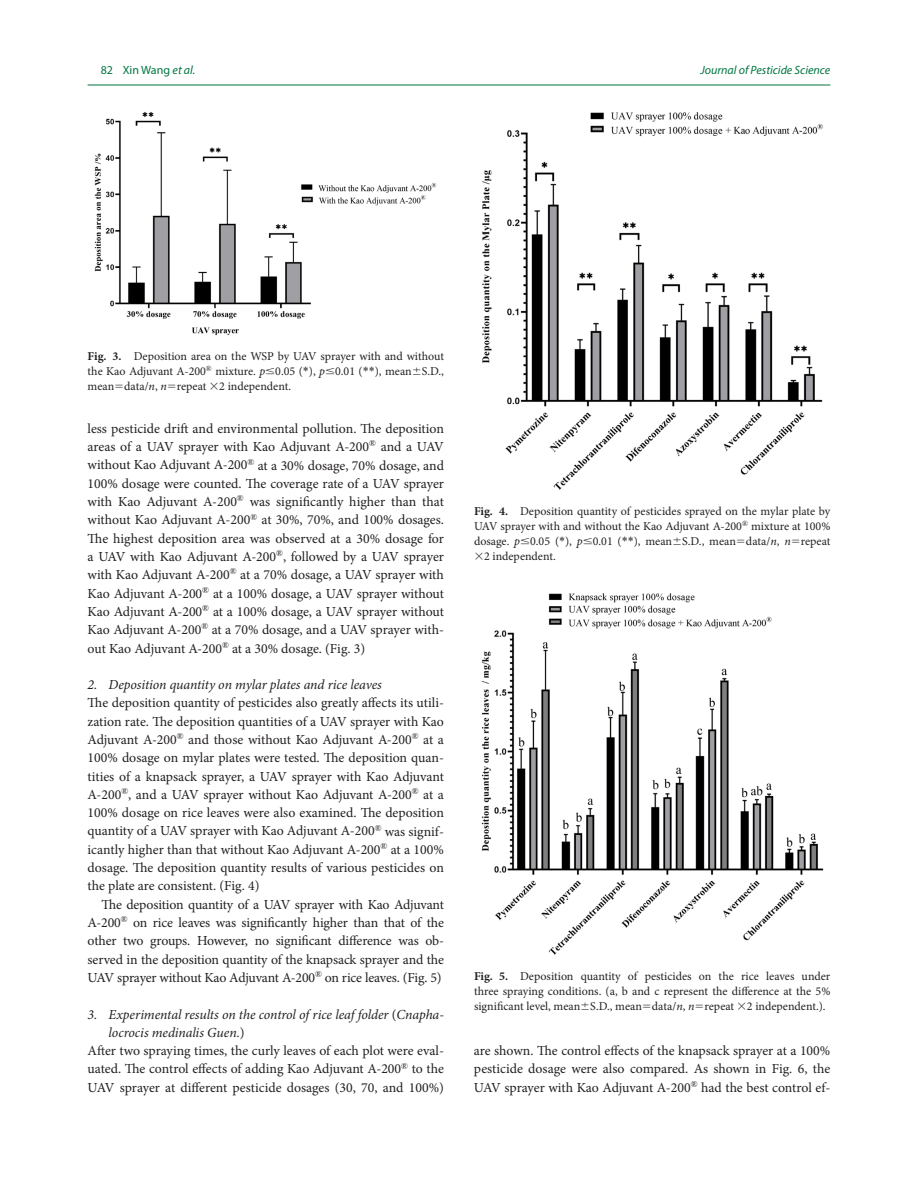
<style>
.page{position:relative;width:918px;height:1188px;background:#fff}
.page>*{position:absolute;margin:0;border:0;box-sizing:border-box;transform-origin:0 0}
.t1{font:13.8px/18.3px "Minion Pro";letter-spacing:-.005em;color:#231f20;text-align:justify}
.t2{font:italic 13.8px "Minion Pro";letter-spacing:-.005em;color:#231f20}
.t3{font:12px/15px "Minion Pro";color:#231f20;text-align:justify}
.t4{font:italic 12px "Myriad Pro";color:#007640}
.t5{font:12px "Myriad Pro";color:#007640}
.s1{font-style:italic}
.s2{font-weight:700}
.s3{font-family:"Times New Roman"}
.s4{font-style:normal}
</style>
<div class="page">
<hr style="left:88px;top:85px;width:742px;height:1px;background:#007640">
<img style="left:95px;top:112px;width:342px;height:223px">
<img style="left:482px;top:112px;width:341px;height:378px">
<img style="left:481px;top:593px;width:342px;height:362px">
<p class="t5" style="left:101px;top:62px;width:96px">82 Xin Wang <span class="s1">et al.</span></p>
<p class="t4" style="left:700px;top:62px;width:132px">Journal of Pesticide Science</p>
<p class="t3" style="left:88px;top:349px;width:358px"><span class="s2">Fig. 3.</span> Deposition area on the WSP by UAV sprayer with and without the Kao Adjuvant A-200<sup>®</sup> mixture. <span class="s1">p</span>≤0.05 (<span class="s3">*</span>), <span class="s1">p</span>≤0.01 (<span class="s3">**</span>), mean S.D., mean data/<span class="s1">n</span>, <span class="s1">n</span> repeat 2 independent.</p>
<p class="t1" style="left:88px;top:419px;width:358px">less pesticide drift and environmental pollution. The deposition areas of a UAV sprayer with Kao Adjuvant A-200<sup>®</sup> and a UAV without Kao Adjuvant A-200<sup>®</sup> at a 30% dosage, 70% dosage, and 100% dosage were counted. The coverage rate of a UAV sprayer with Kao Adjuvant A-200<sup>®</sup> was significantly higher than that without Kao Adjuvant A-200<sup>®</sup> at 30%, 70%, and 100% dosages.<br>The highest deposition area was observed at a 30% dosage for a UAV with Kao Adjuvant A-200<sup>®</sup>, followed by a UAV sprayer with Kao Adjuvant A-200<sup>®</sup> at a 70% dosage, a UAV sprayer with Kao Adjuvant A-200<sup>®</sup> at a 100% dosage, a UAV sprayer without Kao Adjuvant A-200<sup>®</sup> at a 100% dosage, a UAV sprayer without Kao Adjuvant A-200<sup>®</sup> at a 70% dosage, and a UAV sprayer with&shy;out Kao Adjuvant A-200<sup>®</sup> at a 30% dosage. (Fig. 3)</p>
<p class="t2" style="left:88px;top:675px;width:296px">2. Deposition quantity on mylar plates and rice leaves</p>
<p class="t1" style="left:88px;top:694px;width:358px">The deposition quantity of pesticides also greatly affects its utili&shy;zation rate. The deposition quantities of a UAV sprayer with Kao Adjuvant A-200<sup>®</sup> and those without Kao Adjuvant A-200<sup>®</sup> at a 100% dosage on mylar plates were tested. The deposition quan&shy;tities of a knapsack sprayer, a UAV sprayer with Kao Adjuvant A-200<sup>®</sup>, and a UAV sprayer without Kao Adjuvant A-200<sup>®</sup> at a 100% dosage on rice leaves were also examined. The deposition quantity of a UAV sprayer with Kao Adjuvant A-200<sup>®</sup> was signif&shy;icantly higher than that without Kao Adjuvant A-200<sup>®</sup> at a 100% dosage. The deposition quantity results of various pesticides on the plate are consistent. (Fig. 4)</p>
<p class="t1" style="left:88px;top:895px;width:358px;text-indent:14px">The deposition quantity of a UAV sprayer with Kao Adjuvant A-200<sup>®</sup> on rice leaves was significantly higher than that of the other two groups. However, no significant difference was ob&shy;served in the deposition quantity of the knapsack sprayer and the UAV sprayer without Kao Adjuvant A-200<sup>®</sup> on rice leaves. (Fig. 5)</p>
<p class="t2" style="left:88px;top:1005px;width:358px">3. Experimental results on the control of rice leaf folder <span class="s4">(</span>Cnapha-</p>
<p class="t2" style="left:109px;top:1023px;width:138px">locrocis medinalis Guen.<span class="s4">)</span></p>
<p class="t1" style="left:88px;top:1042px;width:358px">After two spraying times, the curly leaves of each plot were eval-</p>
<p class="t1" style="left:88px;top:1060px;width:358px">uated. The control effects of adding Kao Adjuvant A-200<sup>®</sup> to the</p>
<p class="t1" style="left:88px;top:1078px;width:358px">UAV sprayer at different pesticide dosages (30, 70, and 100%)</p>
<p class="t3" style="left:474px;top:504px;width:358px"><span class="s2">Fig. 4.</span> Deposition quantity of pesticides sprayed on the mylar plate by</p>
<p class="t3" style="left:474px;top:519px;width:358px">UAV sprayer with and without the Kao Adjuvant A-200<sup>®</sup> mixture at 100%</p>
<p class="t3" style="left:474px;top:534px;width:358px">dosage. <span class="s1">p</span>≤0.05 (<span class="s3">*</span>), <span class="s1">p</span>≤0.01 (<span class="s3">**</span>), mean S.D., mean data/<span class="s1">n</span>, <span class="s1">n</span> repeat</p>
<p class="t3" style="left:484px;top:549px;width:73px">2 independent.</p>
<p class="t3" style="left:474px;top:969px;width:358px"><span class="s2">Fig. 5.</span> Deposition quantity of pesticides on the rice leaves under three spraying conditions. (a, b and c represent the difference at the 5% significant level, mean S.D., mean data/<span class="s1">n</span>, <span class="s1">n</span> repeat 2 independent.).</p>
<p class="t1" style="left:474px;top:1042px;width:358px">are shown. The control effects of the knapsack sprayer at a 100% pesticide dosage were also compared. As shown in Fig. 6, the UAV sprayer with Kao Adjuvant A-200<sup>®</sup> had the best control ef-</p>
</div>
